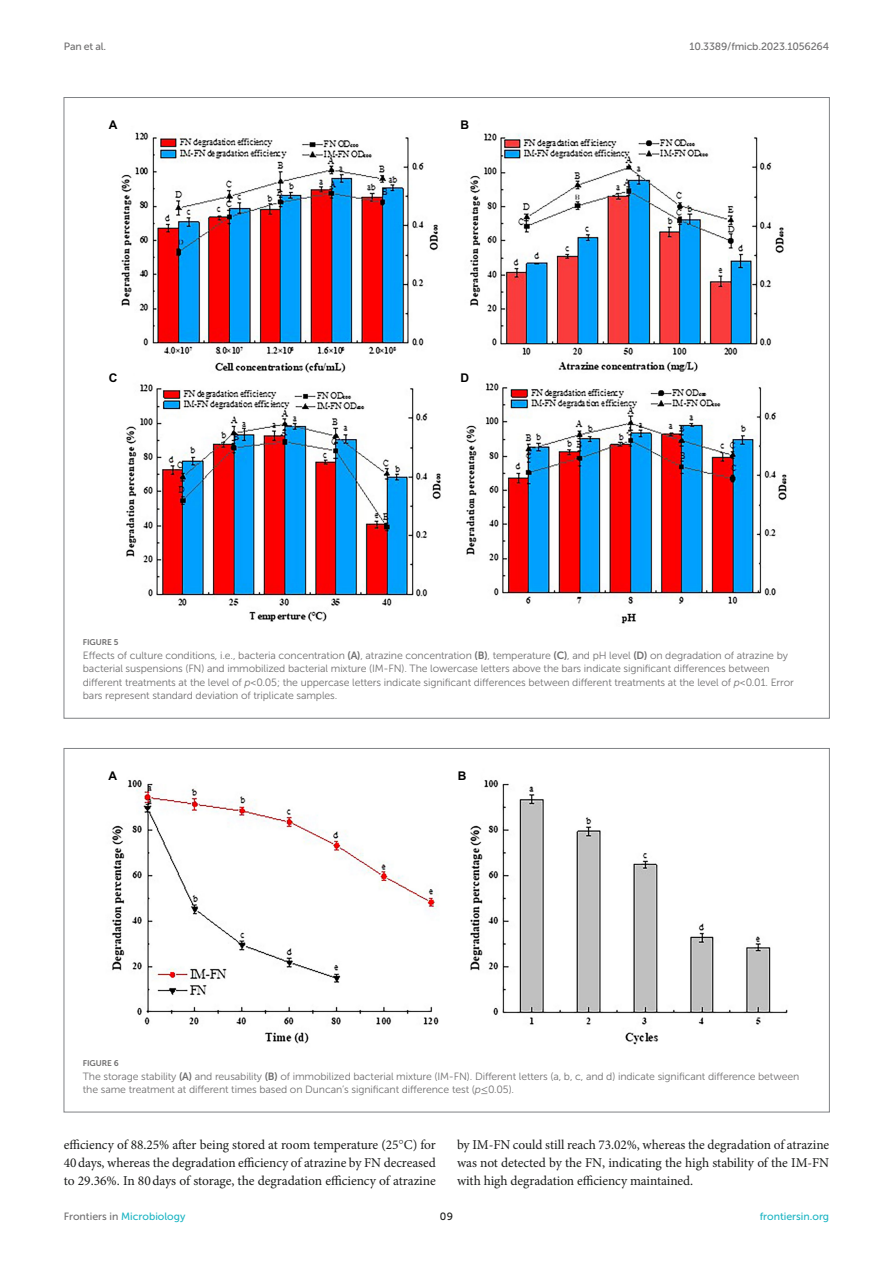
<style>
.page{position:relative;width:893px;height:1263px;background:#fff}
.page>*{position:absolute;margin:0;border:0;box-sizing:border-box;transform-origin:0 0}
.TEXT_FLUSH{font:13.5px/18px "Minion Pro";letter-spacing:-.005em;color:#1b1c1b;text-align:justify}
.t1{font:700 12px "Arial";color:#000}
.FIG_LEG{font:10.5px/13.5px "Museo Sans 300";letter-spacing:-.01em;color:#706f70}
.t2{font:10.5px "Museo Sans 500";color:#1db5c3}
.t3{font:10.5px "Museo Sans 500";letter-spacing:-.015em;color:#706f70}
.t4{font:10.5px "Museo Sans 500";color:#1b1c1b}
.FIG_HD{font:8.25px "Museo Sans 700";letter-spacing:-.01em;color:#706f70}
.s1{font-family:"Museo Sans 700"}
.s2{font-style:italic}
.s3{font-family:"STIX General"}
.s4{font-family:"STIX"}
.s5{color:#706f70}
</style>
<div class="page">
<img style="left:121px;top:132px;width:666px;height:492px">
<img style="left:112px;top:780px;width:676px;height:265px">
<p class="t3" style="left:64px;top:41px;width:44px">Pan et al.</p>
<p class="t3" style="left:689px;top:41px;width:141px">10.3389/fmicb.2023.1056264</p>
<p class="t1" style="left:109px;top:117px;width:10px">A</p>
<p class="t1" style="left:460px;top:117px;width:10px">B</p>
<p class="t1" style="left:109px;top:370px;width:10px">C</p>
<p class="t1" style="left:460px;top:370px;width:10px">D</p>
<p class="FIG_HD" style="left:83px;top:638px;width:37px">FIGURE 5</p>
<p class="FIG_LEG" style="left:83px;top:648px;width:712px">Effects of culture conditions, i.e., bacteria concentration <span class="s1">(A)</span>, atrazine concentration <span class="s1">(B)</span>, temperature <span class="s1">(C)</span>, and pH level <span class="s1">(D)</span> on degradation of atrazine by bacterial suspensions (FN) and immobilized bacterial mixture (IM-FN). The lowercase letters above the bars indicate significant differences between different treatments at the level of <span class="s2">p</span> &lt; 0.05; the uppercase letters indicate significant differences between different treatments at the level of <span class="s2">p</span> &lt; 0.01. Error bars represent standard deviation of triplicate samples.</p>
<p class="t1" style="left:109px;top:768px;width:10px">A</p>
<p class="t1" style="left:458px;top:768px;width:10px">B</p>
<p class="FIG_HD" style="left:83px;top:1059px;width:37px">FIGURE 6</p>
<p class="FIG_LEG" style="left:83px;top:1069px;width:718px">The storage stability <span class="s1">(A)</span> and reusability <span class="s1">(B)</span> of immobilized bacterial mixture (IM-FN). Different letters (a, b, c, and d) indicate significant difference between the same treatment at different times based on Duncan’s significant difference test (<span class="s2">p</span><span class="s3">≤</span> 0.05).</p>
<p class="TEXT_FLUSH" style="left:64px;top:1136px;width:374px">efficiency of 88.25% after being stored at room temperature (25<span class="s4">°</span>C) for 40days, whereas the degradation efficiency of atrazine by FN decreased to 29.36%. In 80days of storage, the degradation efficiency of atrazine</p>
<p class="TEXT_FLUSH" style="left:457px;top:1136px;width:374px">by IM-FN could still reach 73.02%, whereas the degradation of atrazine was not detected by the FN, indicating the high stability of the IM-FN with high degradation efficiency maintained.</p>
<p class="t2" style="left:64px;top:1211px;width:123px"><span class="s5">Frontiers in</span> Microbiology</p>
<p class="t4" style="left:440px;top:1211px;width:15px">09</p>
<p class="t2" style="left:760px;top:1211px;width:71px">frontiersin.org</p>
</div>
